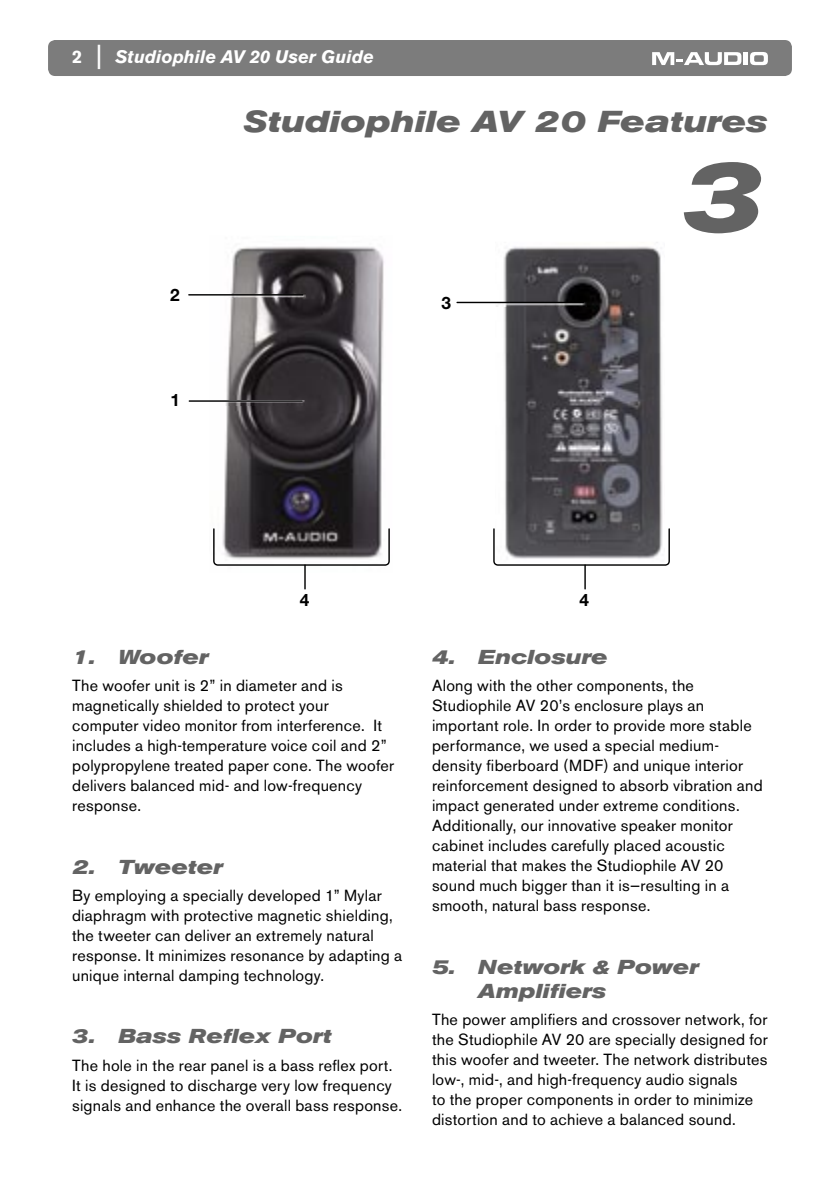
<style>
.page{position:relative;width:840px;height:1191px;background:#fff}
.page>*{position:absolute;margin:0;border:0;box-sizing:border-box;transform-origin:0 0}
.t1{font:italic 700 expanded 100px "Akzidenz Grotesk BE";color:#636363}
.t2{font:italic 700 expanded 30px "Akzidenz Grotesk BE";color:#636363}
.t3{font:italic 700 expanded 20px/24px "Akzidenz Grotesk BE";color:#636363}
.t4{font:italic 700 18px "Akzidenz Grotesk BE";color:#fff}
.t5{font:700 17.2px "Helvetica Neue";color:#000}
.t6{font:16px/20px "Akzidenz Grotesk BE";letter-spacing:.015em;color:#000}
.s1{font-style:normal}
.s2{font-size:24.2px}
</style>
<div class="page">
<div style="left:48px;top:40px;width:743px;height:36px;background:#7c7c7c"></div>
<img style="left:495px;top:242px;width:168px;height:286px">
<img style="left:223px;top:246px;width:167px;height:318px">
<img style="left:457px;top:302px;width:129px;height:4px">
<svg style="left:456px;top:302px;width:127px;height:1px"></svg>
<img style="left:223px;top:401px;width:81px;height:4px">
<svg style="left:188px;top:400px;width:114px;height:2px"></svg>
<img style="left:188px;top:293px;width:117px;height:5px">
<svg style="left:188px;top:294px;width:115px;height:1px"></svg>
<svg style="left:493px;top:528px;width:176px;height:61px"></svg>
<svg style="left:213px;top:528px;width:176px;height:61px"></svg>
<p class="t4" style="left:72px;top:46px;width:303px"><span class="s1">2</span> <span class="s2">|</span> Studiophile AV 20 User Guide</p>
<p class="t5" style="left:170px;top:284px;width:11px">2</p>
<p class="t5" style="left:170px;top:389px;width:11px">1</p>
<h2 class="t2" style="left:243px;top:103px;width:525px">Studiophile AV 20 Features</h2>
<h1 class="t1" style="left:682px;top:136px;width:87px">3</h1>
<p class="t5" style="left:441px;top:292px;width:11px">3</p>
<p class="t5" style="left:299px;top:589px;width:11px">4</p>
<p class="t5" style="left:579px;top:589px;width:11px">4</p>
<p class="t3" style="left:72px;top:645px;width:138px">1. Woofer</p>
<p class="t6" style="left:72px;top:676px;width:323px">The woofer unit is 2” in diameter and is magnetically shielded to protect your computer video monitor from interference. It includes a high-temperature voice coil and 2” polypropylene treated paper cone. The woofer delivers balanced mid- and low-frequency response.</p>
<p class="t3" style="left:72px;top:854px;width:152px">2. Tweeter</p>
<p class="t6" style="left:72px;top:885px;width:331px">By employing a specially developed 1” Mylar diaphragm with protective magnetic shielding, the tweeter can deliver an extremely natural response. It minimizes resonance by adapting a unique internal damping technology.</p>
<p class="t3" style="left:72px;top:1024px;width:261px">3. Bass Reflex Port</p>
<p class="t6" style="left:72px;top:1055px;width:331px">The hole in the rear panel is a bass reflex port.<br>It is designed to discharge very low frequency signals and enhance the overall bass response.</p>
<p class="t3" style="left:432px;top:645px;width:177px">4. Enclosure</p>
<p class="t6" style="left:432px;top:676px;width:332px">Along with the other components, the Studiophile AV 20’s enclosure plays an important role. In order to provide more stable performance, we used a special medium&shy;density fiberboard (MDF) and unique interior reinforcement designed to absorb vibration and impact generated under extreme conditions.<br>Additionally, our innovative speaker monitor cabinet includes carefully placed acoustic material that makes the Studiophile AV 20 sound much bigger than it is—resulting in a smooth, natural bass response.</p>
<p class="t3" style="left:478px;top:954px;width:222px;text-indent:-46px">5. Network &amp; Power<br>Amplifiers</p>
<p class="t6" style="left:432px;top:1009px;width:337px">The power amplifiers and crossover network, for the Studiophile AV 20 are specially designed for this woofer and tweeter. The network distributes low-, mid-, and high-frequency audio signals<br>to the proper components in order to minimize distortion and to achieve a balanced sound.</p>
</div>
